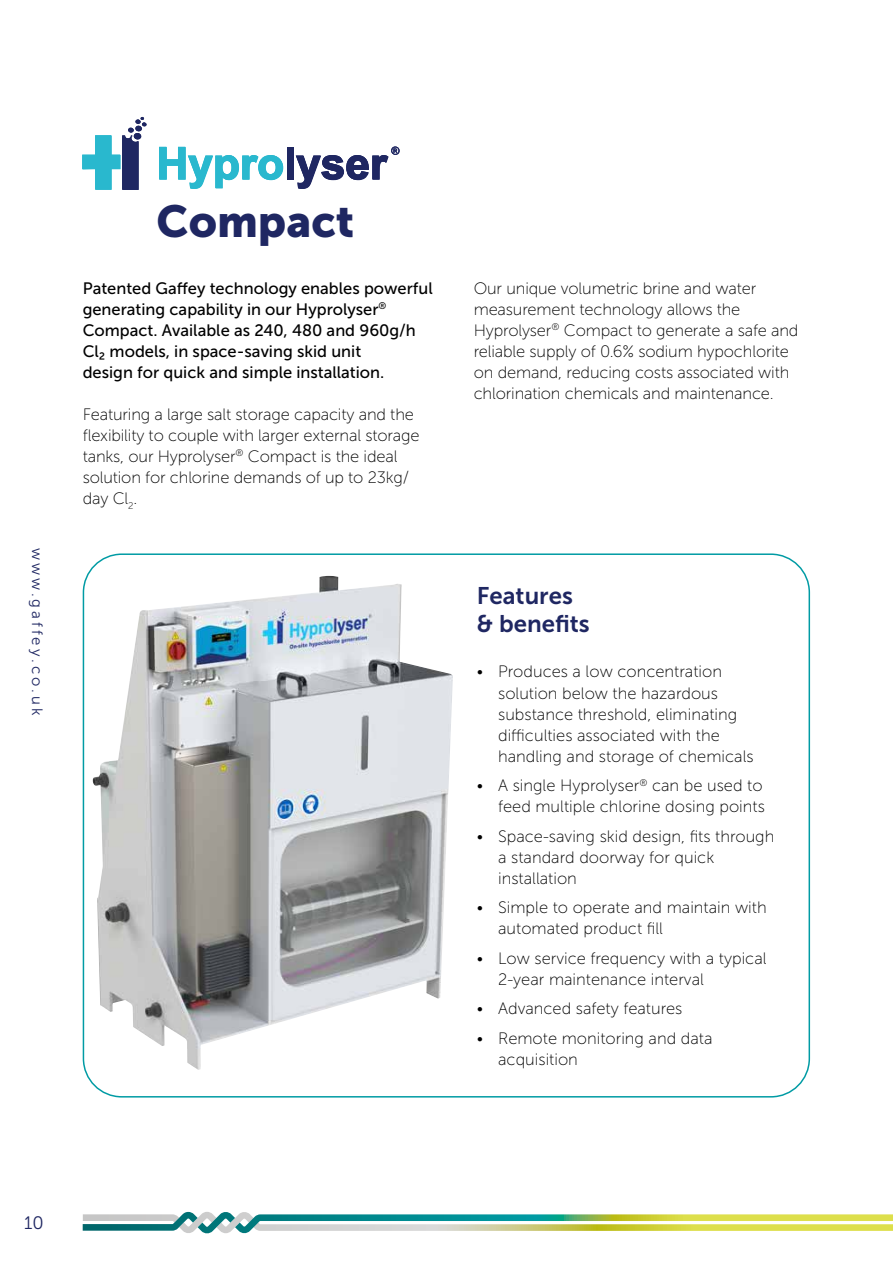
<style>
.page{position:relative;width:893px;height:1263px;background:#fff}
.page>*{position:absolute;margin:0;border:0;box-sizing:border-box;transform-origin:0 0}
.t1{font:44.55px "Museo Sans 900";color:#1f2762}
.t2{font:24px/28.8px "Museo Sans 700";color:#1f2762}
.t3{font:18px "Museo Sans 300";color:#1f2762}
.t4{font:16.5px/21px "Museo Sans 100";letter-spacing:-.005em;color:#000}
.t5{font:16.5px/21px "Museo Sans 500";color:#000}
.t6{font:15px "Museo Sans 300";letter-spacing:.2em;color:#1f2762}
</style>
<div class="page">
<svg style="left:83px;top:1211px;width:810px;height:23px"></svg>
<img style="left:92px;top:576px;width:361px;height:494px">
<div style="left:287px;top:147px;width:7px;height:33px;background:#1f2762"></div>
<svg style="left:159px;top:147px;width:124px;height:42px"></svg>
<svg style="left:82px;top:117px;width:65px;height:73px"></svg>
<svg style="left:296px;top:146px;width:104px;height:43px"></svg>
<p class="t6" style="left:45px;top:548px;width:169px;rotate:90deg">www.gaffey.co.uk</p>
<h1 class="t1" style="left:157px;top:196px;width:199px">Compact</h1>
<p class="t5" style="left:83px;top:278px;width:352px">Patented Gaffey technology enables powerful generating capability in our Hyprolyser<sup>® </sup>Compact. Available as 240, 480 and 960g/h Cl₂ models, in space-saving skid unit<br>design for quick and simple installation.</p>
<p class="t4" style="left:83px;top:404px;width:338px">Featuring a large salt storage capacity and the flexibility to couple with larger external storage tanks, our Hyprolyser<sup>®</sup> Compact is the ideal solution for chlorine demands of up to 23kg/ day Cl<sub>2</sub>.</p>
<p class="t4" style="left:474px;top:278px;width:326px">Our unique volumetric brine and water measurement technology allows the Hyprolyser<sup>®</sup> Compact to generate a safe and reliable supply of 0.6% sodium hypochlorite on demand, reducing costs associated with chlorination chemicals and maintenance.</p>
<h2 class="t2" style="left:477px;top:581px;width:114px">Features &amp; benefits</h2>
<p class="t4" style="left:498px;top:661px;width:257px;text-indent:-21px">• Produces a low concentration solution below the hazardous substance threshold, eliminating difficulties associated with the handling and storage of chemicals</p>
<p class="t4" style="left:477px;top:775px;width:289px;text-align:right">• A single Hyprolyser<sup>®</sup> can be used to feed multiple chlorine dosing points</p>
<p class="t4" style="left:498px;top:825px;width:278px;text-indent:-21px">• Space-saving skid design, fits through a standard doorway for quick installation</p>
<p class="t4" style="left:498px;top:897px;width:270px;text-indent:-21px">• Simple to operate and maintain with automated product fill</p>
<p class="t4" style="left:498px;top:947px;width:270px;text-indent:-21px">• Low service frequency with a typical<br>2-year maintenance interval</p>
<p class="t4" style="left:477px;top:998px;width:207px">• Advanced safety features</p>
<p class="t4" style="left:498px;top:1027px;width:216px;text-indent:-21px">• Remote monitoring and data acquisition</p>
<p class="t3" style="left:24px;top:1213px;width:21px">10</p>
</div>
